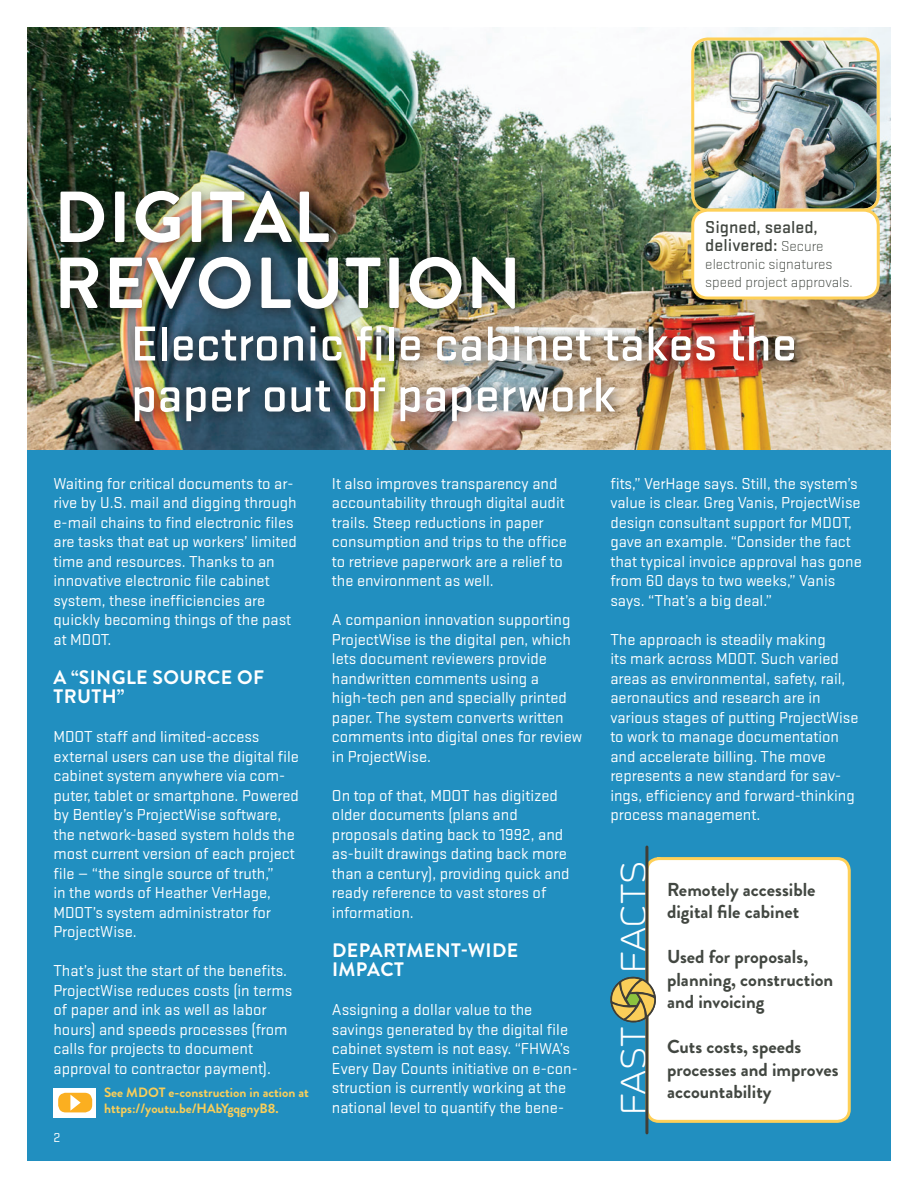
<style>
.page{position:relative;width:918px;height:1188px;background:#fff}
.page>*{position:absolute;margin:0;border:0;box-sizing:border-box;transform-origin:0 0}
.Big_Head{font:700 72px/66px "Brandon Grotesque";letter-spacing:.02em;color:#fff}
.Big_Head_Subhead{font:500 51px/51px "Stratum 2";color:#fff}
.t1{font:33.45px "Prota Basic";letter-spacing:-.025em;color:#fff}
.Story_Subhead{font:700 19.5px/19.5px "Brandon Grotesque";letter-spacing:.02em;color:#fff}
.t2{font:700 18.75px/22.5px "Brandon Grotesque";color:#424741}
.Call_Out_Text{font:500 18px/18px "Stratum 2";color:#424741}
.Body_Copy_Reverse{font:16.5px/19.5px "Stratum 2";color:#fff}
.Call_Out_Text-2{font:300 15px/18px "Stratum 2";color:#424741}
.t3{font:700 13.5px/16.2px "Brandon Grotesque";color:#face59}
.t4{font:13.5px "Stratum 2";color:#fff}
.s1{font-weight:300;font-size:15px}
</style>
<div class="page">
<div style="left:27px;top:431px;width:864px;height:730px;background:#218fc0"></div>
<img style="left:27px;top:27px;width:864px;height:422px">
<div style="left:125px;top:317px;width:683px;height:118px;background:#231f20;opacity:.75"></div>
<div style="left:51px;top:182px;width:478px;height:141px;background:#231f20;opacity:.75"></div>
<img style="left:694px;top:40px;width:183px;height:169px">
<div style="left:691px;top:38px;width:189px;height:174px;border:3px solid #fed058;border-radius:15px"></div>
<div style="left:693px;top:210px;width:185px;height:88px;background:#fff;border-radius:15px"></div>
<div style="left:691px;top:209px;width:189px;height:91px;border:3px solid #fed058;border-radius:15px"></div>
<div style="left:53px;top:1088px;width:43px;height:29px;background:#fff"></div>
<div style="left:58px;top:1093px;width:34px;height:19px;background:#fbaf20;border-radius:8px"></div>
<svg style="left:70px;top:1095px;width:11px;height:16px"></svg>
<div style="left:647px;top:859px;width:202px;height:262px;background:#fff;border-radius:12px"></div>
<div style="left:645px;top:857px;width:206px;height:266px;border:3px solid #fed058;border-radius:12px"></div>
<hr style="left:645px;top:847px;width:3px;height:286px;background:#3f3e37">
<svg style="left:610px;top:974px;width:46px;height:51px"></svg>
<p class="Big_Head" style="left:54px;top:185px;width:469px">DIGITAL<br>REVOLUTION</p>
<p class="Call_Out_Text" style="left:705px;top:217px;width:120px">Signed, sealed, delivered: <span class="s1">Secure</span></p>
<p class="Call_Out_Text-2" style="left:705px;top:255px;width:149px">electronic signatures speed project approvals.</p>
<p class="Big_Head_Subhead" style="left:131px;top:316px;width:668px">Electronic file cabinet takes the paper out of paperwork</p>
<p class="Body_Copy_Reverse" style="left:53px;top:473px;width:245px">Waiting for critical documents to ar&shy;rive by U.S. mail and digging through e-mail chains to find electronic files are tasks that eat up workers’ limited time and resources. Thanks to an innovative electronic file cabinet system, these inefficiencies are quickly becoming things of the past at MDOT.</p>
<p class="Story_Subhead" style="left:54px;top:668px;width:212px">A “SINGLE SOURCE OF<br>TRUTH”</p>
<p class="Body_Copy_Reverse" style="left:53px;top:727px;width:247px">MDOT staff and limited-access external users can use the digital file cabinet system anywhere via com&shy;puter, tablet or smartphone. Powered by Bentley’s ProjectWise software, the network-based system holds the most current version of each project file — “the single source of truth,”<br>in the words of Heather VerHage, MDOT’s system administrator for ProjectWise.</p>
<p class="Body_Copy_Reverse" style="left:53px;top:961px;width:240px">That’s just the start of the benefits.<br>ProjectWise reduces costs (in terms of paper and ink as well as labor hours) and speeds processes (from calls for projects to document approval to contractor payment).</p>
<p class="t4" style="left:53px;top:1129px;width:9px">2</p>
<p class="t3" style="left:104px;top:1084px;width:206px">See MDOT e-construction in action at https://youtu.be/HAbYgqgnyB8.</p>
<p class="Body_Copy_Reverse" style="left:332px;top:473px;width:237px">It also improves transparency and accountability through digital audit trails. Steep reductions in paper consumption and trips to the office to retrieve paperwork are a relief to the environment as well.</p>
<p class="Body_Copy_Reverse" style="left:332px;top:610px;width:252px">A companion innovation supporting<br>ProjectWise is the digital pen, which lets document reviewers provide handwritten comments using a high-tech pen and specially printed paper. The system converts written comments into digital ones for review in ProjectWise.</p>
<p class="Body_Copy_Reverse" style="left:332px;top:785px;width:239px">On top of that, MDOT has digitized older documents (plans and proposals dating back to 1992, and as-built drawings dating back more than a century), providing quick and ready reference to vast stores of information.</p>
<p class="Story_Subhead" style="left:332px;top:941px;width:188px">DEPARTMENT-WIDE<br>IMPACT</p>
<p class="Body_Copy_Reverse" style="left:332px;top:1000px;width:247px">Assigning a dollar value to the savings generated by the digital file cabinet system is not easy. “FHWA’s Every Day Counts initiative on e-con&shy;struction is currently working at the national level to quantify the bene-</p>
<p class="Body_Copy_Reverse" style="left:610px;top:473px;width:253px">fits,” VerHage says. Still, the system’s value is clear. Greg Vanis, ProjectWise design consultant support for MDOT, gave an example. “Consider the fact that typical invoice approval has gone from 60 days to two weeks,” Vanis says. “That’s a big deal.”</p>
<p class="Body_Copy_Reverse" style="left:610px;top:629px;width:250px">The approach is steadily making<br>its mark across MDOT. Such varied areas as environmental, safety, rail, aeronautics and research are in various stages of putting ProjectWise to work to manage documentation and accelerate billing. The move represents a new standard for sav&shy;ings, efficiency and forward-thinking process management.</p>
<p class="t1" style="left:618px;top:974px;width:115px;rotate:-90deg">FACTS</p>
<p class="t1" style="left:618px;top:1116px;width:92px;rotate:-90deg">FAST</p>
<p class="t2" style="left:667px;top:878px;width:150px">Remotely accessible digital file cabinet</p>
<p class="t2" style="left:667px;top:946px;width:168px">Used for proposals, planning, construction and invoicing</p>
<p class="t2" style="left:667px;top:1036px;width:173px">Cuts costs, speeds processes and improves accountability</p>
</div>
